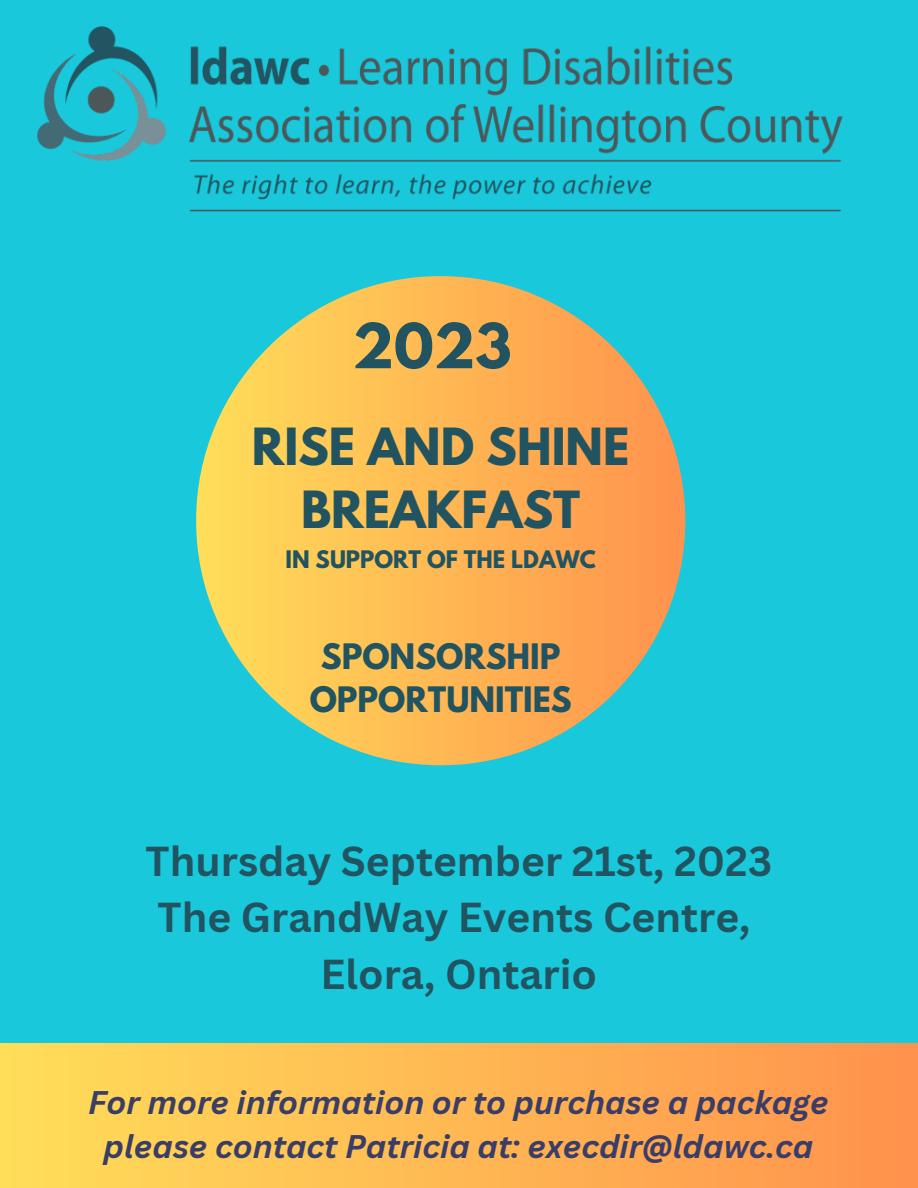
<style>
.page{position:relative;width:918px;height:1188px;background:#1ac8db}
.page>*{position:absolute;margin:0;border:0;box-sizing:border-box;transform-origin:0 0}
.t1{font:700 54.9px "League Spartan";color:#215460}
.t2{font:700 45.45px/63px "League Spartan";color:#215460;text-align:center}
.t3{font:700 40.8px "Canva Sans";color:#215460}
.t4{font:italic 700 31.8px/43.8px "Canva Sans";color:#3a3d66;text-align:center}
.t5{font:700 31.05px/42.8px "League Spartan";color:#215460;text-align:center}
.t6{font:700 21.45px "League Spartan";color:#215460}
</style>
<div class="page">
<div style="left:196px;top:276px;width:489px;height:489px;background:linear-gradient(to right,#fede59,#ff924d);border-radius:50%"></div>
<img style="left:37px;top:26px;width:806px;height:186px">
<div style="left:0;top:1044px;width:918px;height:144px;background:linear-gradient(to right,#ffde59,#ff924d)"></div>
<p class="t1" style="left:352px;top:319px;width:161px">2023</p>
<p class="t2" style="left:252px;top:421px;width:379px">RISE AND SHINE<br>BREAKFAST</p>
<p class="t6" style="left:286px;top:549px;width:312px">IN SUPPORT OF THE LDAWC</p>
<p class="t5" style="left:310px;top:639px;width:264px">SPONSORSHIP<br>OPPORTUNITIES</p>
<p class="t3" style="left:146px;top:832px;width:628px">Thursday September 21st, 2023</p>
<p class="t3" style="left:158px;top:889px;width:594px">The GrandWay Events Centre,</p>
<p class="t3" style="left:321px;top:945px;width:278px">Elora, Ontario</p>
<p class="t4" style="left:88px;top:1080px;width:742px">For more information or to purchase a package please contact Patricia at: execdir@ldawc.ca</p>
</div>
